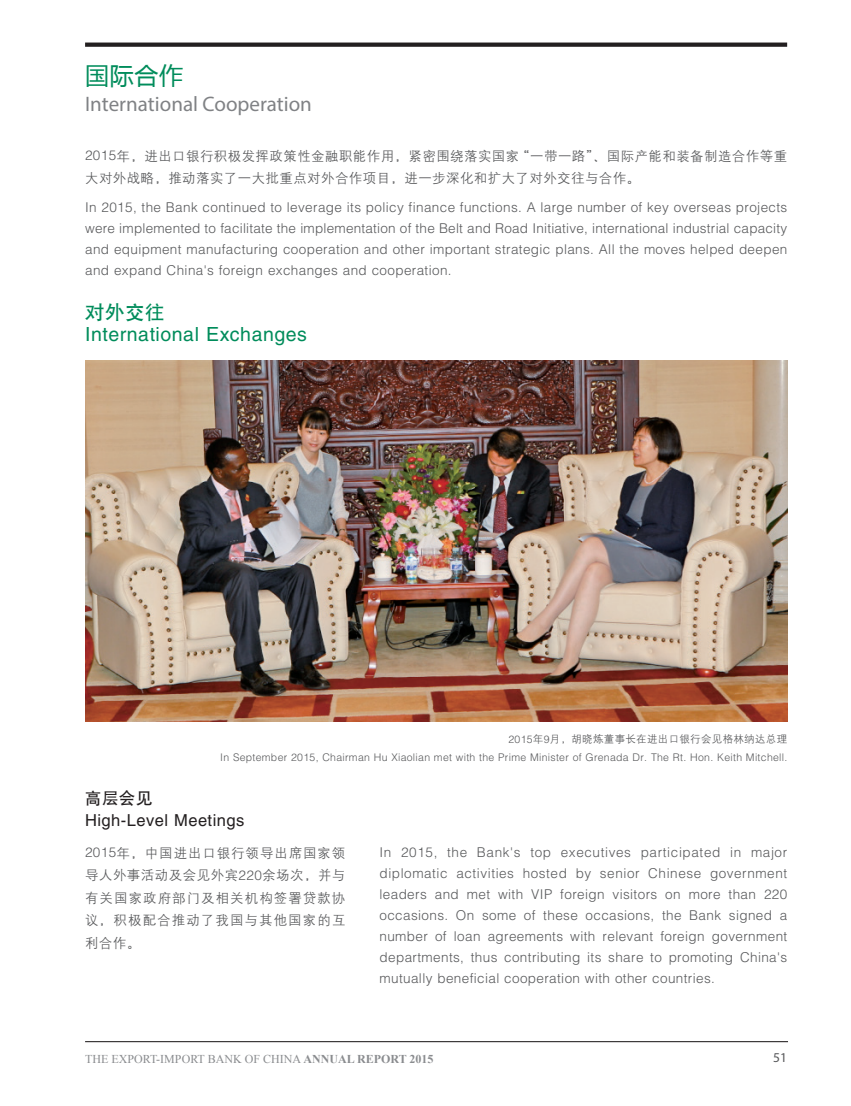
<style>
.page{position:relative;width:851px;height:1106px;background:#fff}
.page>*{position:absolute;margin:0;border:0;box-sizing:border-box;transform-origin:0 0}
.t1{font:24px "Microsoft Ya Hei";color:#008c5b}
.t2{font:21px "Myriad Pro";color:#808285}
.t3{font:19.5px "Helvetica LT Std";letter-spacing:.03em;color:#008c5b}
.t4{font:19.5px "H Yb 1 gj";color:#008c5b}
.t5{font:16.5px "Helvetica LT Std";letter-spacing:.03em;color:#231f20}
.t6{font:16.5px "H Yb 1 gj";color:#231f20}
.t7{font:300 13.5px/21px "Helvetica LT Std";letter-spacing:.03em;color:#57585a;text-align:justify}
.t8{font:13.5px/22.5px "H Yg 2 gj";letter-spacing:.03em;color:#57585a}
.t9{font:13.5px "Myriad Pro";color:#57585a}
.t10{font:12px "Times New Roman";color:#8a8c8f}
.t11{font:300 10.5px "Helvetica LT Std";letter-spacing:.03em;color:#57585a}
.t12{font:10.5px "H Yg 2 gj";letter-spacing:.03em;color:#57585a}
.s1{font-family:"Helvetica LT Std";font-weight:300}
.s2{font-family:"H Yb 1 gj"}
.s3{font-weight:700}
</style>
<div class="page">
<hr style="left:85px;top:1041px;width:702px;height:1px;background:#231f20">
<svg style="left:85px;top:43px;width:702px;height:4px;background:#2e2a2b"></svg>
<img style="left:85px;top:360px;width:702px;height:361px">
<h1 class="t1" style="left:85px;top:59px;width:100px">国际合作</h1>
<h2 class="t2" style="left:85px;top:91px;width:228px">International Cooperation</h2>
<p class="t8" style="left:85px;top:144px;width:703px"><span class="s1">2015</span>年<span class="s2">，</span>进出口银行积极发挥政策性金融职能作用<span class="s2">，</span>紧密围绕落实国家<span class="s2">“</span>一带一路<span class="s2">”、</span>国际产能和装备制造合作等重大对外战略<span class="s2">，</span>推动落实了一大批重点对外合作项目<span class="s2">，</span>进一步深化和扩大了对外交往与合作<span class="s2">。</span></p>
<p class="t7" style="left:85px;top:196px;width:703px">In 2015, the Bank continued to leverage its policy finance functions. A large number of key overseas projects were implemented to facilitate the implementation of the Belt and Road Initiative, international industrial capacity and equipment manufacturing cooperation and other important strategic plans. All the moves helped deepen and expand China's foreign exchanges and cooperation.</p>
<h3 class="t4" style="left:85px;top:303px;width:81px">对外交往</h3>
<h3 class="t3" style="left:85px;top:323px;width:223px">International Exchanges</h3>
<p class="t12" style="left:508px;top:734px;width:280px"><span class="s1">2015</span>年<span class="s1">9</span>月<span class="s2">，</span>胡晓炼董事长在进出口银行会见格林纳达总理</p>
<p class="t11" style="left:220px;top:751px;width:568px">In September 2015, Chairman Hu Xiaolian met with the Prime Minister of Grenada Dr. The Rt. Hon. Keith Mitchell.</p>
<p class="t6" style="left:85px;top:790px;width:69px">高层会见</p>
<p class="t5" style="left:85px;top:810px;width:161px">High-Level Meetings</p>
<p class="t8" style="left:85px;top:841px;width:262px;text-align:justify"><span class="s1">2015</span>年<span class="s2">，</span>中国进出口银行领导出席国家领导人外事活动及会见外宾<span class="s1">220</span>余场次<span class="s2">，</span>并与有关国家政府部门及相关机构签署贷款协议<span class="s2">，</span>积极配合推动了我国与其他国家的互利合作<span class="s2">。</span></p>
<p class="t7" style="left:379px;top:841px;width:409px">In 2015, the Bank's top executives participated in major diplomatic activities hosted by senior Chinese government leaders and met with VIP foreign visitors on more than 220 occasions. On some of these occasions, the Bank signed a number of loan agreements with relevant foreign government departments, thus contributing its share to promoting China's mutually beneficial cooperation with other countries.</p>
<p class="t10" style="left:85px;top:1050px;width:350px">THE EXPORT-IMPORT BANK OF CHINA <span class="s3">ANNUAL REPORT 2015</span></p>
<p class="t9" style="left:773px;top:1048px;width:15px">51</p>
</div>
